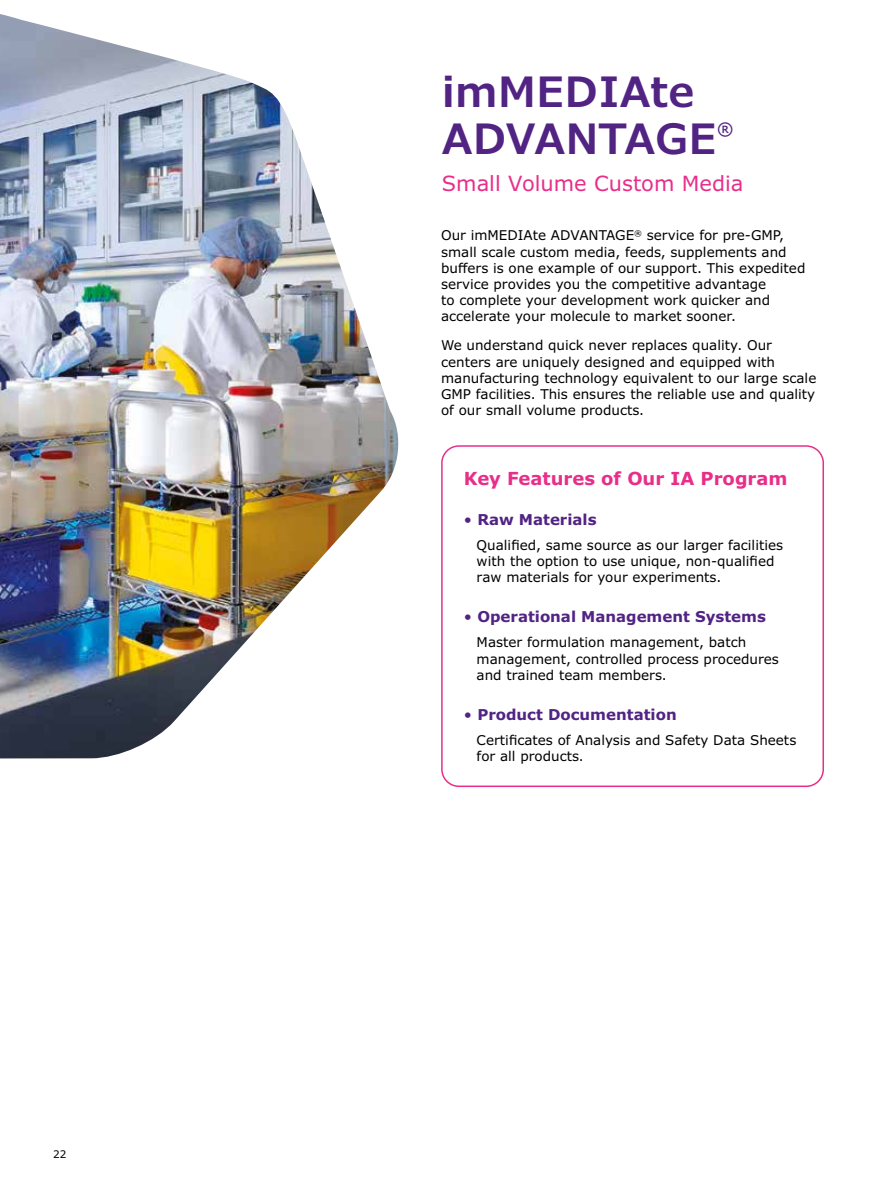
<style>
.page{position:relative;width:891px;height:1188px;background:#fff}
.page>*{position:absolute;margin:0;border:0;box-sizing:border-box;transform-origin:0 0}
.t1{font:600 42px/46.5px "Verdana Pro";color:#512383}
.t2{font:21px "Verdana Pro";color:#e82e89}
.t3{font:700 18px "Verdana Pro";color:#e82e89}
.t4{font:600 17.1px "Verdana Pro";color:#512383}
.t5{font:700 15px "Verdana Pro";color:#512383}
.t6{font:13.5px/16.2px "Verdana Pro";color:#000}
.t7{font:10.5px "Verdana Pro";color:#000}
.s1{font-weight:400}
</style>
<div class="page">
<img style="left:0;top:14px;width:399px;height:744px">
<div style="left:441px;top:445px;width:383px;height:342px;border:2px solid #e82e89;border-radius:17px"></div>
<p class="t7" style="left:53px;top:1147px;width:15px">22</p>
<h1 class="t1" style="left:442px;top:69px;width:277px">imMEDIAte<br>ADVANTAGE</h1>
<p class="t4" style="left:717px;top:118px;width:19px">®</p>
<h2 class="t2" style="left:442px;top:170px;width:303px">Small Volume Custom Media</h2>
<p class="t6" style="left:441px;top:228px;width:366px">Our imMEDIAte ADVANTAGE<sup>®</sup> service for pre-GMP, small scale custom media, feeds, supplements and buffers is one example of our support. This expedited service provides you the competitive advantage<br>to complete your development work quicker and accelerate your molecule to market sooner.</p>
<p class="t6" style="left:441px;top:338px;width:377px">We understand quick never replaces quality. Our centers are uniquely designed and equipped with manufacturing technology equivalent to our large scale GMP facilities. This ensures the reliable use and quality of our small volume products.</p>
<h3 class="t3" style="left:464px;top:467px;width:325px">Key Features of Our IA Program</h3>
<p class="t5" style="left:464px;top:510px;width:134px"><span class="s1">•</span> Raw Materials</p>
<p class="t6" style="left:477px;top:537px;width:308px">Qualified, same source as our larger facilities with the option to use unique, non-qualified raw materials for your experiments.</p>
<p class="t5" style="left:464px;top:607px;width:304px"><span class="s1">•</span> Operational Management Systems</p>
<p class="t6" style="left:477px;top:635px;width:304px">Master formulation management, batch management, controlled process procedures and trained team members.</p>
<p class="t5" style="left:464px;top:704px;width:214px"><span class="s1">•</span> Product Documentation</p>
<p class="t6" style="left:477px;top:732px;width:321px">Certificates of Analysis and Safety Data Sheets for all products.</p>
</div>
